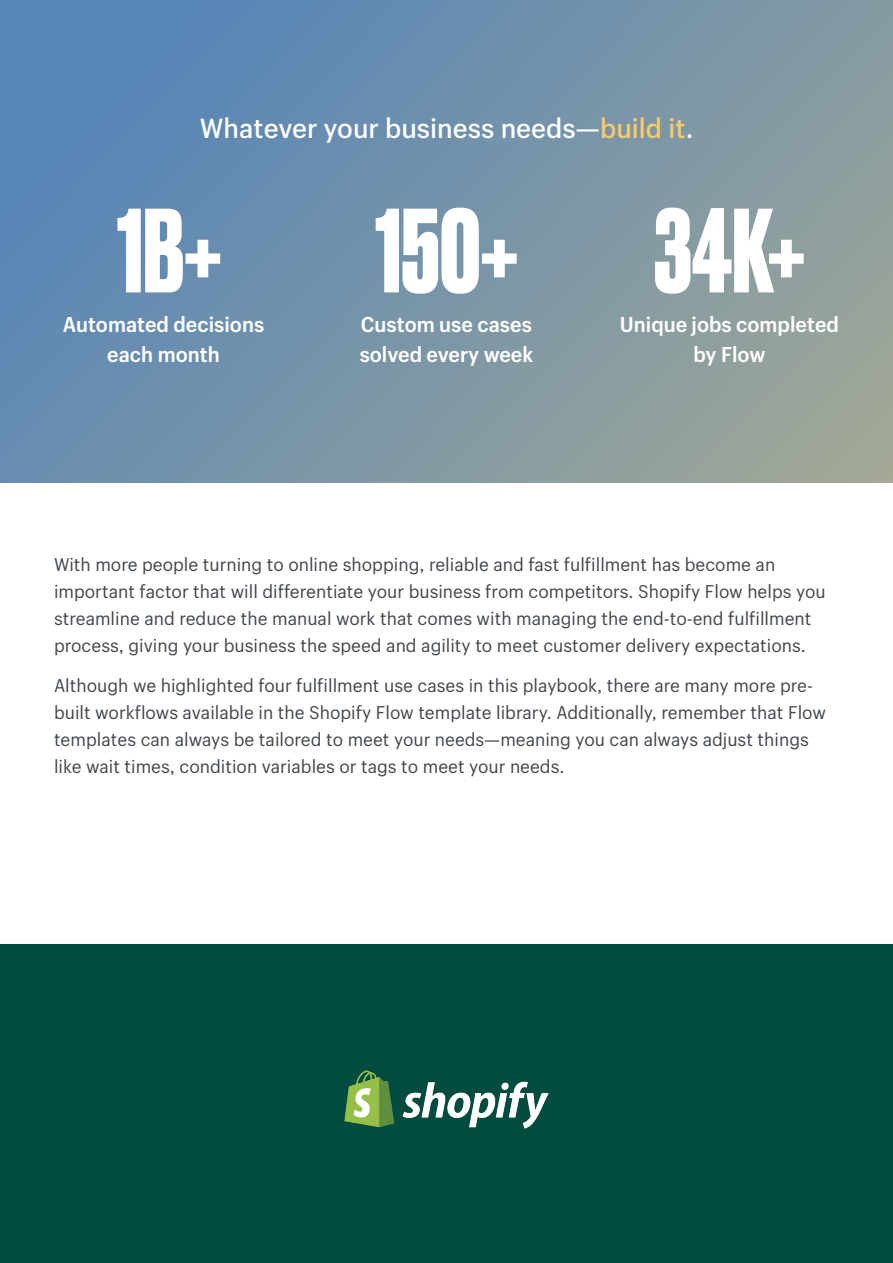
<style>
.page{position:relative;width:893px;height:1263px;background:#fff}
.page>*{position:absolute;margin:0;border:0;box-sizing:border-box;transform-origin:0 0}
.t1{font:700 112.65px "Druk";color:#fff}
.t2{font:500 27px "Shopify Sans";color:#fff}
.t3{font:700 21px/30px "Shopify Sans";color:#fff;text-align:center}
.Txt{font:18px/27px "Shopify Sans";color:#42474c}
.s1{color:#ffcb67}
</style>
<div class="page">
<div style="left:0;top:944px;width:893px;height:319px;background:#004c3f"></div>
<svg style="left:0;top:0;width:893px;height:483px;background:#7693a9"></svg>
<img style="left:344px;top:1070px;width:205px;height:59px">
<h2 class="t2" style="left:200px;top:108px;width:495px">Whatever your business needs—<span class="s1">build it</span>.</h2>
<h1 class="t1" style="left:117px;top:174px;width:106px">1B+</h1>
<p class="t3" style="left:63px;top:308px;width:203px">Automated decisions each month</p>
<h1 class="t1" style="left:375px;top:174px;width:145px">150+</h1>
<p class="t3" style="left:360px;top:308px;width:175px;text-align:left">Custom use cases solved every week</p>
<h1 class="t1" style="left:654px;top:174px;width:153px">34K+</h1>
<p class="t3" style="left:620px;top:308px;width:220px">Unique jobs completed by Flow</p>
<p class="Txt" style="left:54px;top:550px;width:773px">With more people turning to online shopping, reliable and fast fulfillment has become an important factor that will differentiate your business from competitors. Shopify Flow helps you streamline and reduce the manual work that comes with managing the end-to-end fulfillment process, giving your business the speed and agility to meet customer delivery expectations.</p>
<p class="Txt" style="left:54px;top:671px;width:773px">Although we highlighted four fulfillment use cases in this playbook, there are many more pre&shy;built workflows available in the Shopify Flow template library. Additionally, remember that Flow templates can always be tailored to meet your needs—meaning you can always adjust things like wait times, condition variables or tags to meet your needs.</p>
</div>
